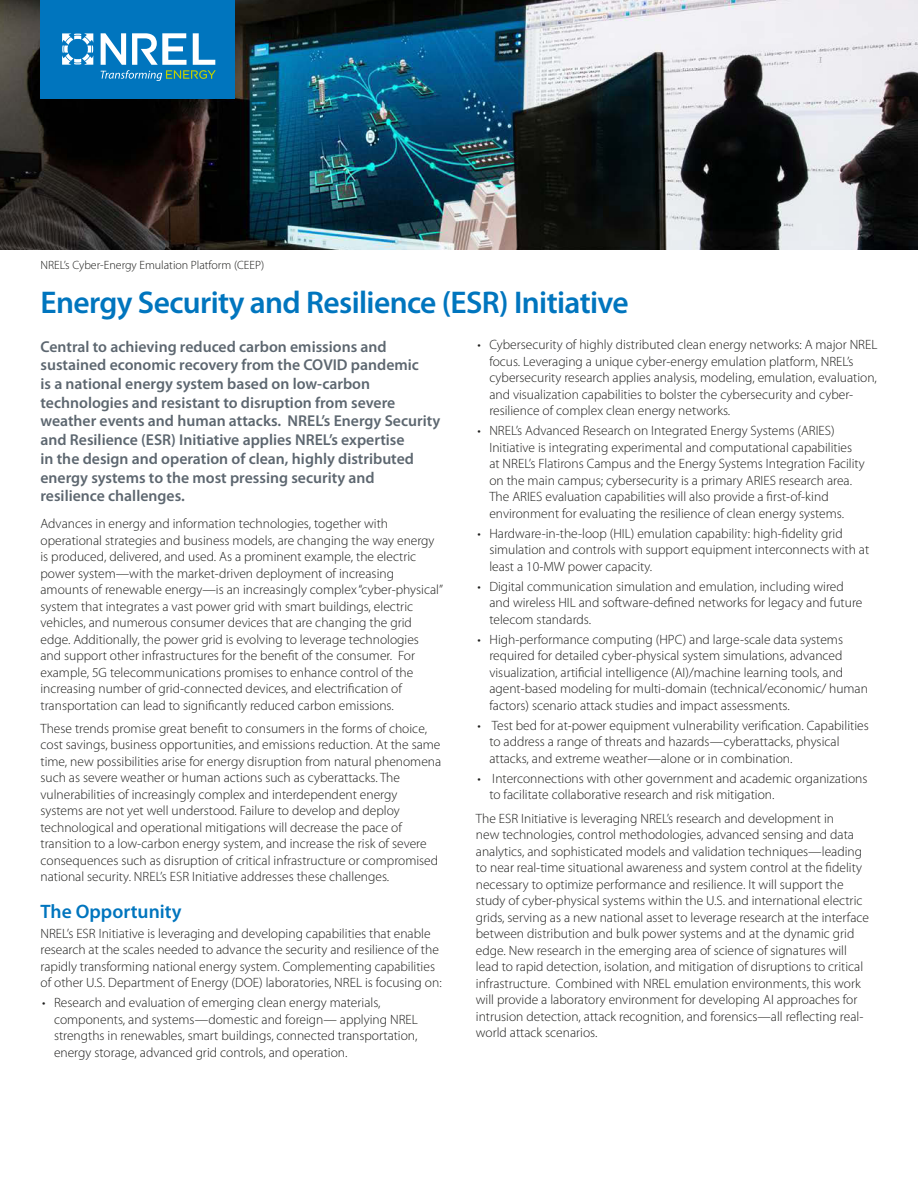
<style>
.page{position:relative;width:918px;height:1188px;background:#fff}
.page>*{position:absolute;margin:0;border:0;box-sizing:border-box;transform-origin:0 0}
.t1{font:600 31.5px "Myriad Pro";letter-spacing:-.02em;color:#0075be}
.t2{font:600 19.5px "Myriad Pro";color:#0075be}
.t3{font:600 15.75px/18.8px "Myriad Pro";color:#5d6770}
.B1{font:300 13.5px/16.5px "Myriad Pro";color:#1d1d1b}
.B1_L1{font:300 13.5px/16.5px "Myriad Pro";color:#1d1d1b}
.text{font:300 12px "Myriad Pro";color:#1d1d1b}
</style>
<div class="page">
<img style="left:0;top:0;width:918px;height:250px">
<div style="left:40px;top:0;width:195px;height:98px;background:#0075be"></div>
<svg style="left:62px;top:33px;width:31px;height:32px"></svg>
<svg style="left:101px;top:33px;width:115px;height:48px"></svg>
<p class="text" style="left:40px;top:258px;width:225px">NREL’s Cyber-Energy Emulation Platform (CEEP)</p>
<h1 class="t1" style="left:40px;top:282px;width:590px">Energy Security and Resilience (ESR) Initiative</h1>
<h3 class="t3" style="left:40px;top:336px;width:401px">Central to achieving reduced carbon emissions and sustained economic recovery from the COVID pandemic<br>is a national energy system based on low-carbon technologies and resistant to disruption from severe weather events and human attacks. NREL’s Energy Security and Resilience (ESR) Initiative applies NREL’s expertise<br>in the design and operation of clean, highly distributed energy systems to the most pressing security and resilience challenges.</h3>
<p class="B1" style="left:40px;top:515px;width:404px">Advances in energy and information technologies, together with operational strategies and business models, are changing the way energy is produced, delivered, and used. As a prominent example, the electric power system—with the market-driven deployment of increasing amounts of renewable energy—is an increasingly complex “cyber-physical” system that integrates a vast power grid with smart buildings, electric vehicles, and numerous consumer devices that are changing the grid edge. Additionally, the power grid is evolving to leverage technologies<br>and support other infrastructures for the benefit of the consumer. For example, 5G telecommunications promises to enhance control of the increasing number of grid-connected devices, and electrification of transportation can lead to significantly reduced carbon emissions.</p>
<p class="B1" style="left:40px;top:720px;width:402px">These trends promise great benefit to consumers in the forms of choice, cost savings, business opportunities, and emissions reduction. At the same time, new possibilities arise for energy disruption from natural phenomena such as severe weather or human actions such as cyberattacks. The vulnerabilities of increasingly complex and interdependent energy systems are not yet well understood. Failure to develop and deploy technological and operational mitigations will decrease the pace of transition to a low-carbon energy system, and increase the risk of severe consequences such as disruption of critical infrastructure or compromised national security. NREL’s ESR Initiative addresses these challenges.</p>
<h2 class="t2" style="left:40px;top:899px;width:143px">The Opportunity</h2>
<p class="B1_L1" style="left:40px;top:925px;width:403px">NREL’s ESR Initiative is leveraging and developing capabilities that enable research at the scales needed to advance the security and resilience of the rapidly transforming national energy system. Complementing capabilities of other U.S. Department of Energy (DOE) laboratories, NREL is focusing on:</p>
<p class="B1" style="left:54px;top:994px;width:365px;text-indent:-12px">• Research and evaluation of emerging clean energy materials, components, and systems—domestic and foreign— applying NREL strengths in renewables, smart buildings, connected transportation, energy storage, advanced grid controls, and operation.</p>
<p class="B1" style="left:489px;top:336px;width:390px;text-indent:-12px">• Cybersecurity of highly distributed clean energy networks: A major NREL focus. Leveraging a unique cyber-energy emulation platform, NREL’s cybersecurity research applies analysis, modeling, emulation, evaluation, and visualization capabilities to bolster the cybersecurity and cyber&shy;resilience of complex clean energy networks.</p>
<p class="B1" style="left:489px;top:422px;width:377px;text-indent:-12px">• NREL’s Advanced Research on Integrated Energy Systems (ARIES)<br>Initiative is integrating experimental and computational capabilities at NREL’s Flatirons Campus and the Energy Systems Integration Facility on the main campus; cybersecurity is a primary ARIES research area.<br>The ARIES evaluation capabilities will also provide a first-of-kind environment for evaluating the resilience of clean energy systems.</p>
<p class="B1" style="left:489px;top:525px;width:381px;text-indent:-12px">• Hardware-in-the-loop (HIL) emulation capability: high-fidelity grid simulation and controls with support equipment interconnects with at least a 10-MW power capacity.</p>
<p class="B1" style="left:489px;top:578px;width:375px;text-indent:-12px">• Digital communication simulation and emulation, including wired and wireless HIL and software-defined networks for legacy and future telecom standards.</p>
<p class="B1" style="left:489px;top:631px;width:380px;text-indent:-12px">• High-performance computing (HPC) and large-scale data systems required for detailed cyber-physical system simulations, advanced visualization, artificial intelligence (AI)/machine learning tools, and agent-based modeling for multi-domain (technical/economic/ human factors) scenario attack studies and impact assessments.</p>
<p class="B1" style="left:489px;top:717px;width:381px;text-indent:-12px">• Test bed for at-power equipment vulnerability verification. Capabilities to address a range of threats and hazards—cyberattacks, physical attacks, and extreme weather—alone or in combination.</p>
<p class="B1" style="left:489px;top:770px;width:380px;text-indent:-12px">• Interconnections with other government and academic organizations to facilitate collaborative research and risk mitigation.</p>
<p class="B1" style="left:476px;top:810px;width:395px">The ESR Initiative is leveraging NREL’s research and development in<br>new technologies, control methodologies, advanced sensing and data analytics, and sophisticated models and validation techniques—leading to near real-time situational awareness and system control at the fidelity necessary to optimize performance and resilience. It will support the study of cyber-physical systems within the U.S. and international electric grids, serving as a new national asset to leverage research at the interface between distribution and bulk power systems and at the dynamic grid edge. New research in the emerging area of science of signatures will lead to rapid detection, isolation, and mitigation of disruptions to critical infrastructure. Combined with NREL emulation environments, this work will provide a laboratory environment for developing AI approaches for intrusion detection, attack recognition, and forensics—all reflecting real&shy;world attack scenarios.</p>
</div>
